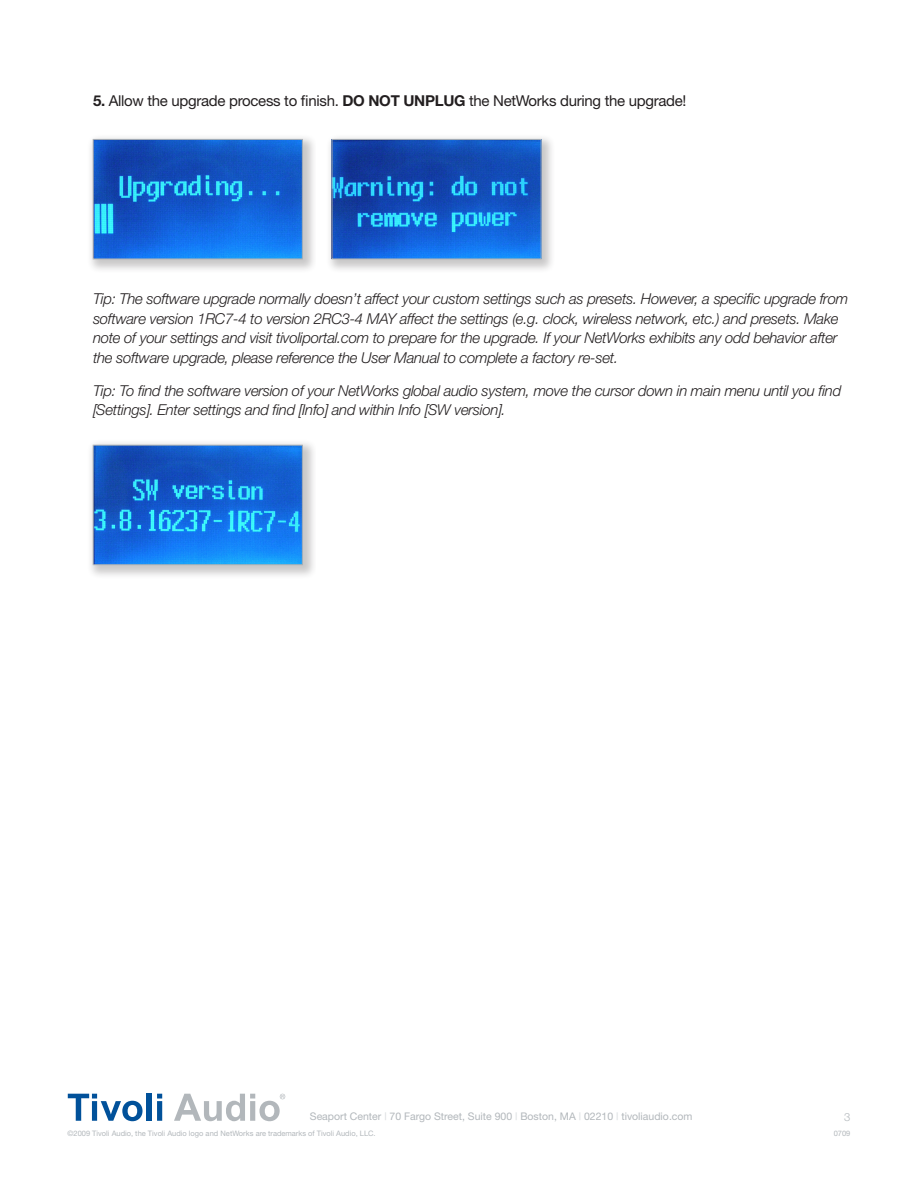
<style>
.page{position:relative;width:918px;height:1188px;background:#fff}
.page>*{position:absolute;margin:0;border:0;box-sizing:border-box;transform-origin:0 0}
.t1{font:italic 300 15px/19.5px "Helvetica Neue";letter-spacing:-.02em;color:#231f20}
.t2{font:15px "Helvetica Neue";letter-spacing:-.02em;color:#231f20}
.t3{font:300 11.25px "Helvetica Neue";color:#b2b7bb}
.t4{font:10.5px "Helvetica Neue";color:#b2b7bb}
.t5{font:7.5px "Helvetica Neue";color:#b2b7bb}
.s1{font-weight:700}
.s2{color:#d5d9dc}
</style>
<div class="page">
<svg style="left:68px;top:1094px;width:75px;height:27px"></svg>
<div style="left:147px;top:1094px;width:5px;height:27px;background:#01519a"></div>
<svg style="left:157px;top:1094px;width:5px;height:27px"></svg>
<svg style="left:174px;top:1094px;width:111px;height:27px"></svg>
<div style="left:86px;top:132px;width:230px;height:141px;background:#231f20;opacity:.25"></div>
<img style="left:95px;top:141px;width:206px;height:116px">
<div style="left:93px;top:139px;width:210px;height:120px;border:1px solid #adb1b4"></div>
<div style="left:86px;top:438px;width:230px;height:141px;background:#231f20;opacity:.25"></div>
<img style="left:95px;top:447px;width:206px;height:116px">
<div style="left:93px;top:445px;width:210px;height:120px;border:1px solid #adb1b4"></div>
<div style="left:324px;top:132px;width:231px;height:141px;background:#231f20;opacity:.25"></div>
<img style="left:334px;top:141px;width:206px;height:116px">
<div style="left:332px;top:139px;width:210px;height:120px;border:1px solid #adb1b4"></div>
<p class="t2" style="left:93px;top:92px;width:595px"><span class="s1">5.</span> Allow the upgrade process to finish. <span class="s1">DO NOT UNPLUG</span> the NetWorks during the upgrade!</p>
<p class="t1" style="left:93px;top:289px;width:757px">Tip: The software upgrade normally doesn’t affect your custom settings such as presets. However, a specific upgrade from software version 1RC7-4 to version 2RC3-4 MAY affect the settings (e.g. clock, wireless network, etc.) and presets. Make note of your settings and visit tivoliportal.com to prepare for the upgrade. If your NetWorks exhibits any odd behavior after the software upgrade, please reference the User Manual to complete a factory re-set.</p>
<p class="t1" style="left:93px;top:381px;width:750px">Tip: To find the software version of your NetWorks global audio system, move the cursor down in main menu until you find [Settings]. Enter settings and find [Info] and within Info [SW version].</p>
<p class="t4" style="left:310px;top:1110px;width:384px">Seaport Center <span class="s2">|</span> 70 Fargo Street, Suite 900 <span class="s2">|</span> Boston, MA <span class="s2">|</span> 02210 <span class="s2">|</span> tivoliaudio.com</p>
<p class="t3" style="left:844px;top:1110px;width:8px">3</p>
<p class="t5" style="left:68px;top:1128px;width:310px">©2009 Tivoli Audio, the Tivoli Audio logo and NetWorks are trademarks of Tivoli Audio, LLC.</p>
<p class="t5" style="left:834px;top:1128px;width:18px">0709</p>
</div>
